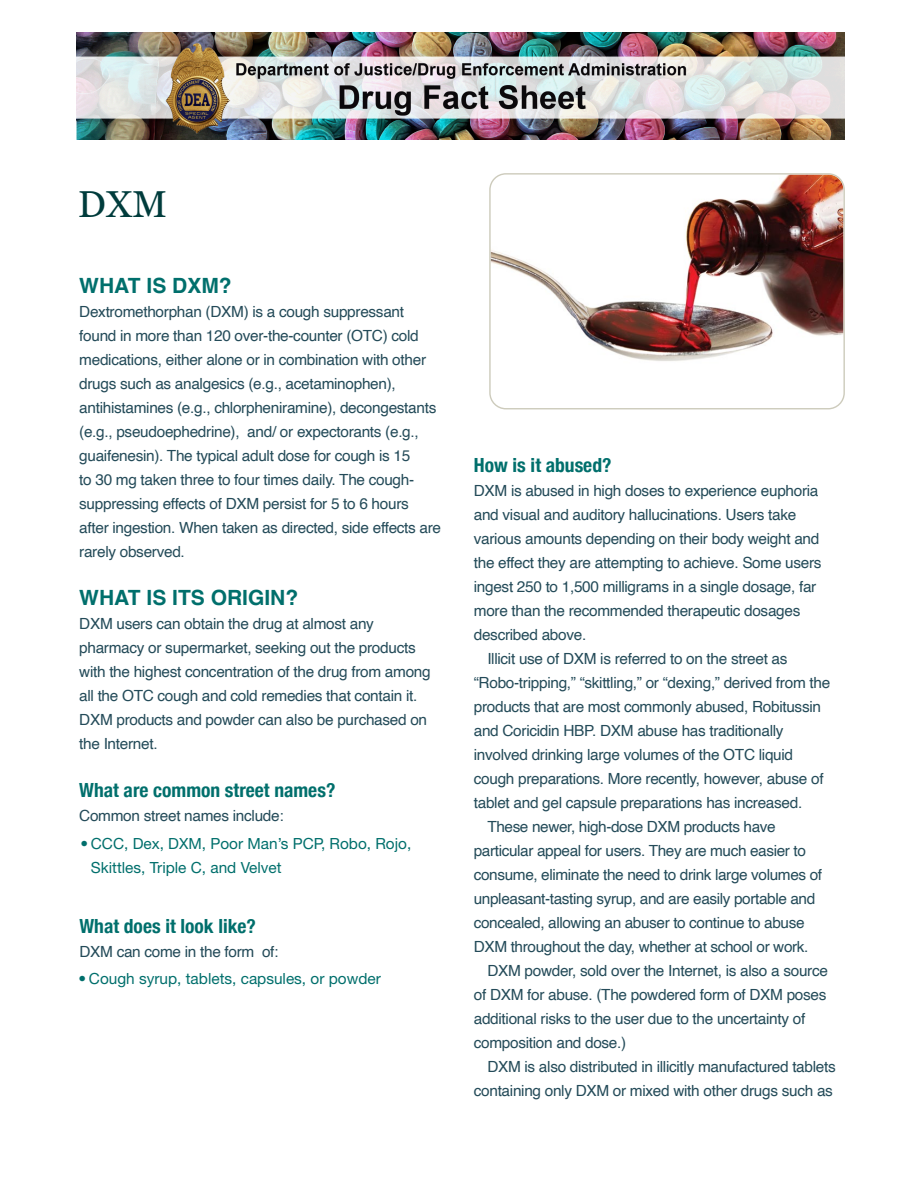
<style>
.page{position:relative;width:918px;height:1188px;background:#fff}
.page>*{position:absolute;margin:0;border:0;box-sizing:border-box;transform-origin:0 0}
.t1{font:37.5px "Georgia";color:#003c3c}
.t2{font:700 21px "Helvetica";color:#006f6c}
.t3{font:700 condensed 19.5px "Helvetica Neue";color:#006f6c}
.t4{font:15.3px/24px "Helvetica";letter-spacing:-.02em;color:#244b59}
.t5{font:15.3px/24px "Helvetica Neue LT Std";color:#006f6c}
</style>
<div class="page">
<img style="left:491px;top:175px;width:352px;height:233px">
<div style="left:489px;top:173px;width:356px;height:236px;border:1px solid #cdcbbc;border-radius:16px"></div>
<img style="left:76px;top:32px;width:768px;height:108px">
<h1 class="t1" style="left:78px;top:176px;width:91px">DXM</h1>
<h2 class="t2" style="left:79px;top:273px;width:154px">WHAT IS DXM?</h2>
<p class="t4" style="left:79px;top:300px;width:363px">Dextromethorphan (DXM) is a cough suppressant found in more than 120 over-the-counter (OTC) cold medications, either alone or in combination with other drugs such as analgesics (e.g., acetaminophen), antihistamines (e.g., chlorpheniramine), decongestants (e.g., pseudoephedrine), and/ or expectorants (e.g., guaifenesin). The typical adult dose for cough is 15<br>to 30 mg taken three to four times daily. The cough&shy;suppressing effects of DXM persist for 5 to 6 hours after ingestion. When taken as directed, side effects are rarely observed.</p>
<h2 class="t2" style="left:79px;top:585px;width:220px">WHAT IS ITS ORIGIN?</h2>
<p class="t4" style="left:79px;top:612px;width:353px">DXM users can obtain the drug at almost any pharmacy or supermarket, seeking out the products with the highest concentration of the drug from among all the OTC cough and cold remedies that contain it.<br>DXM products and powder can also be purchased on the Internet.</p>
<h2 class="t3" style="left:79px;top:774px;width:258px">What are common street names?</h2>
<p class="t4" style="left:79px;top:804px;width:206px">Common street names include:</p>
<p class="t5" style="left:91px;top:832px;width:322px;text-indent:-11px">• CCC, Dex, DXM, Poor Man’s PCP, Robo, Rojo,<br>Skittles, Triple C, and Velvet</p>
<h2 class="t3" style="left:80px;top:909px;width:178px">What does it look like?</h2>
<p class="t4" style="left:80px;top:940px;width:201px">DXM can come in the form of:</p>
<p class="t5" style="left:78px;top:966px;width:304px">• Cough syrup, tablets, capsules, or powder</p>
<h2 class="t3" style="left:474px;top:449px;width:139px">How is it abused?</h2>
<p class="t4" style="left:474px;top:479px;width:349px">DXM is abused in high doses to experience euphoria and visual and auditory hallucinations. Users take various amounts depending on their body weight and the effect they are attempting to achieve. Some users ingest 250 to 1,500 milligrams in a single dosage, far more than the recommended therapeutic dosages described above.</p>
<p class="t4" style="left:474px;top:647px;width:358px;text-indent:13px">Illicit use of DXM is referred to on the street as “Robo-tripping,” “skittling,” or “dexing,” derived from the products that are most commonly abused, Robitussin and Coricidin HBP. DXM abuse has traditionally involved drinking large volumes of the OTC liquid cough preparations. More recently, however, abuse of tablet and gel capsule preparations has increased.</p>
<p class="t4" style="left:474px;top:815px;width:350px;text-indent:13px">These newer, high-dose DXM products have particular appeal for users. They are much easier to consume, eliminate the need to drink large volumes of unpleasant-tasting syrup, and are easily portable and concealed, allowing an abuser to continue to abuse DXM throughout the day, whether at school or work.</p>
<p class="t4" style="left:474px;top:959px;width:356px;text-indent:13px">DXM powder, sold over the Internet, is also a source of DXM for abuse. (The powdered form of DXM poses additional risks to the user due to the uncertainty of composition and dose.)</p>
<p class="t4" style="left:474px;top:1055px;width:363px;text-align:right">DXM is also distributed in illicitly manufactured tablets containing only DXM or mixed with other drugs such as</p>
</div>
